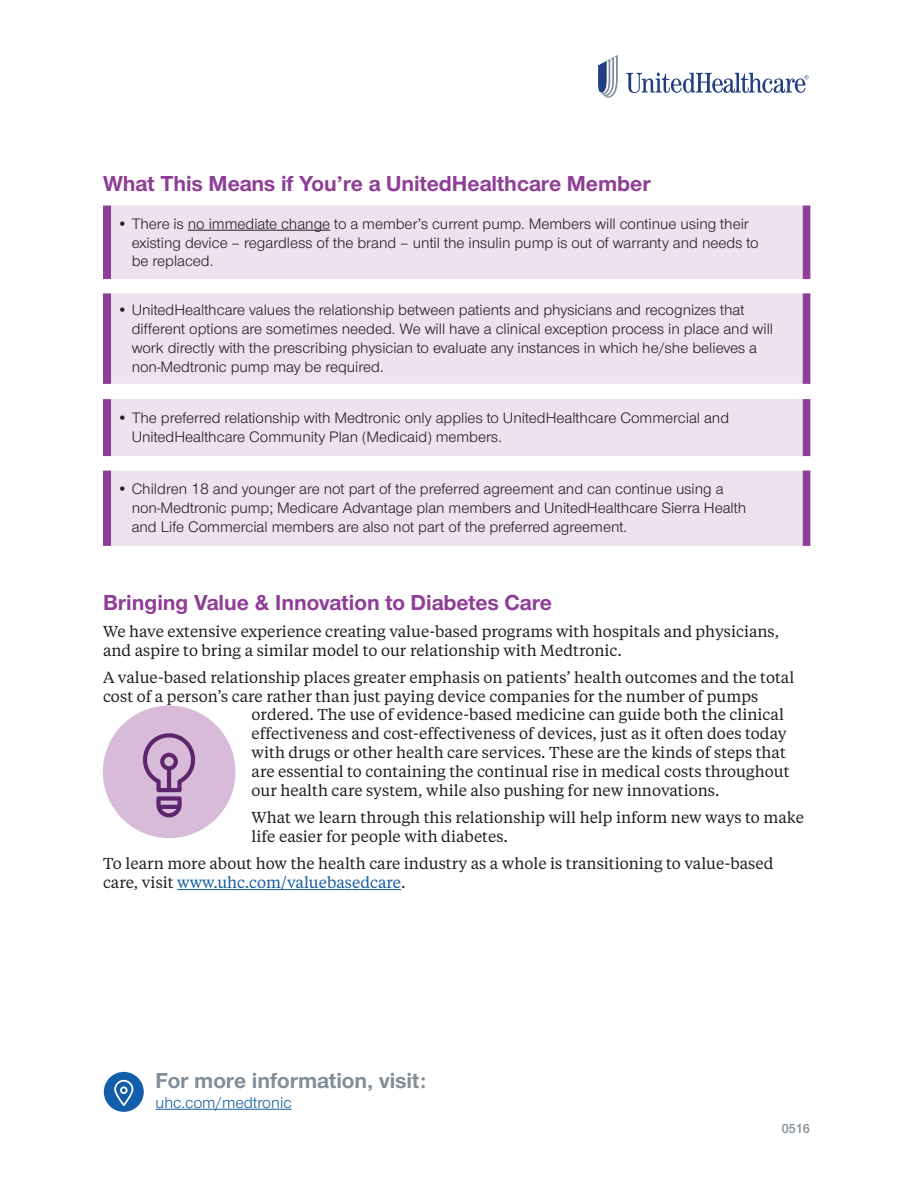
<style>
.page{position:relative;width:918px;height:1188px;background:#fff}
.page>*{position:absolute;margin:0;border:0;box-sizing:border-box;transform-origin:0 0}
.Subhead{font:700 22.5px "UHC Sans";color:#8f3e97}
.t1{font:700 22.5px "UHC Sans";color:#828e98}
.t2{font:16.5px "UHC Sans";color:#175d9e}
.Serif_Copy{font:15.75px/18.9px "UHC Serif Text";color:#231f20}
.Serif_Copy-2{font:15.75px/18.9px "UHC Sans";color:#231f20}
.t3{font:600 13.5px "UHC Sans";color:#828e98}
.s1{color:#175d9e}
</style>
<div class="page">
<svg style="left:626px;top:73px;width:183px;height:20px"></svg>
<svg style="left:598px;top:55px;width:20px;height:43px"></svg>
<hr style="left:156px;top:1109px;width:136px;height:1px;background:#175d9e">
<div style="left:104px;top:1072px;width:40px;height:40px;background:#135eab;border-radius:50%"></div>
<svg style="left:114px;top:1080px;width:19px;height:26px"></svg>
<hr style="left:177px;top:889px;width:224px;height:1px;background:#175d9e">
<div style="left:111px;top:206px;width:691px;height:178px;background:#eee2ef"></div>
<svg style="left:111px;top:279px;width:691px;height:14px"></svg>
<svg style="left:103px;top:399px;width:707px;height:147px;background:#ede1ee"></svg>
<hr style="left:188px;top:230px;width:142px;height:1px;background:#231f20">
<div style="left:103px;top:706px;width:132px;height:132px;background:#d7bbd9;border-radius:50%"></div>
<svg style="left:143px;top:733px;width:52px;height:84px"></svg>
<p class="Subhead" style="left:103px;top:169px;width:549px">What This Means if You’re a UnitedHealthcare Member</p>
<p class="Serif_Copy-2" style="left:132px;top:214px;width:628px;text-indent:-14px">• There is no immediate change to a member’s current pump. Members will continue using their existing device – regardless of the brand – until the insulin pump is out of warranty and needs to be replaced.</p>
<p class="Serif_Copy-2" style="left:132px;top:300px;width:643px;text-indent:-14px">• UnitedHealthcare values the relationship between patients and physicians and recognizes that different options are sometimes needed. We will have a clinical exception process in place and will work directly with the prescribing physician to evaluate any instances in which he/she believes a non-Medtronic pump may be required.</p>
<p class="Serif_Copy-2" style="left:132px;top:408px;width:599px;text-indent:-14px">• The preferred relationship with Medtronic only applies to UnitedHealthcare Commercial and<br>UnitedHealthcare Community Plan (Medicaid) members.</p>
<p class="Serif_Copy-2" style="left:132px;top:479px;width:616px;text-indent:-14px">• Children 18 and younger are not part of the preferred agreement and can continue using a non-Medtronic pump; Medicare Advantage plan members and UnitedHealthcare Sierra Health and Life Commercial members are also not part of the preferred agreement.</p>
<p class="Subhead" style="left:103px;top:587px;width:451px">Bringing Value &amp; Innovation to Diabetes Care</p>
<p class="Serif_Copy" style="left:103px;top:621px;width:678px">We have extensive experience creating value-based programs with hospitals and physicians, and aspire to bring a similar model to our relationship with Medtronic.</p>
<p class="Serif_Copy" style="left:103px;top:667px;width:693px">A value-based relationship places greater emphasis on patients’ health outcomes and the total</p>
<p class="Serif_Copy" style="left:103px;top:686px;width:657px">cost of a person’s care rather than just paying device companies for the number of pumps</p>
<p class="Serif_Copy" style="left:252px;top:705px;width:534px">ordered. The use of evidence-based medicine can guide both the clinical</p>
<p class="Serif_Copy" style="left:252px;top:724px;width:536px">effectiveness and cost-effectiveness of devices, just as it often does today</p>
<p class="Serif_Copy" style="left:252px;top:743px;width:536px">with drugs or other health care services. These are the kinds of steps that</p>
<p class="Serif_Copy" style="left:252px;top:761px;width:539px">are essential to containing the continual rise in medical costs throughout</p>
<p class="Serif_Copy" style="left:252px;top:780px;width:469px">our health care system, while also pushing for new innovations.</p>
<p class="Serif_Copy" style="left:252px;top:807px;width:554px">What we learn through this relationship will help inform new ways to make life easier for people with diabetes.</p>
<p class="Serif_Copy" style="left:103px;top:853px;width:672px">To learn more about how the health care industry as a whole is transitioning to value-based care, visit <span class="s1">www.uhc.com/valuebasedcare</span>.</p>
<p class="t1" style="left:156px;top:1065px;width:273px">For more information, visit:</p>
<p class="t2" style="left:156px;top:1092px;width:138px">uhc.com/medtronic</p>
<p class="t3" style="left:782px;top:1120px;width:30px">0516</p>
</div>
